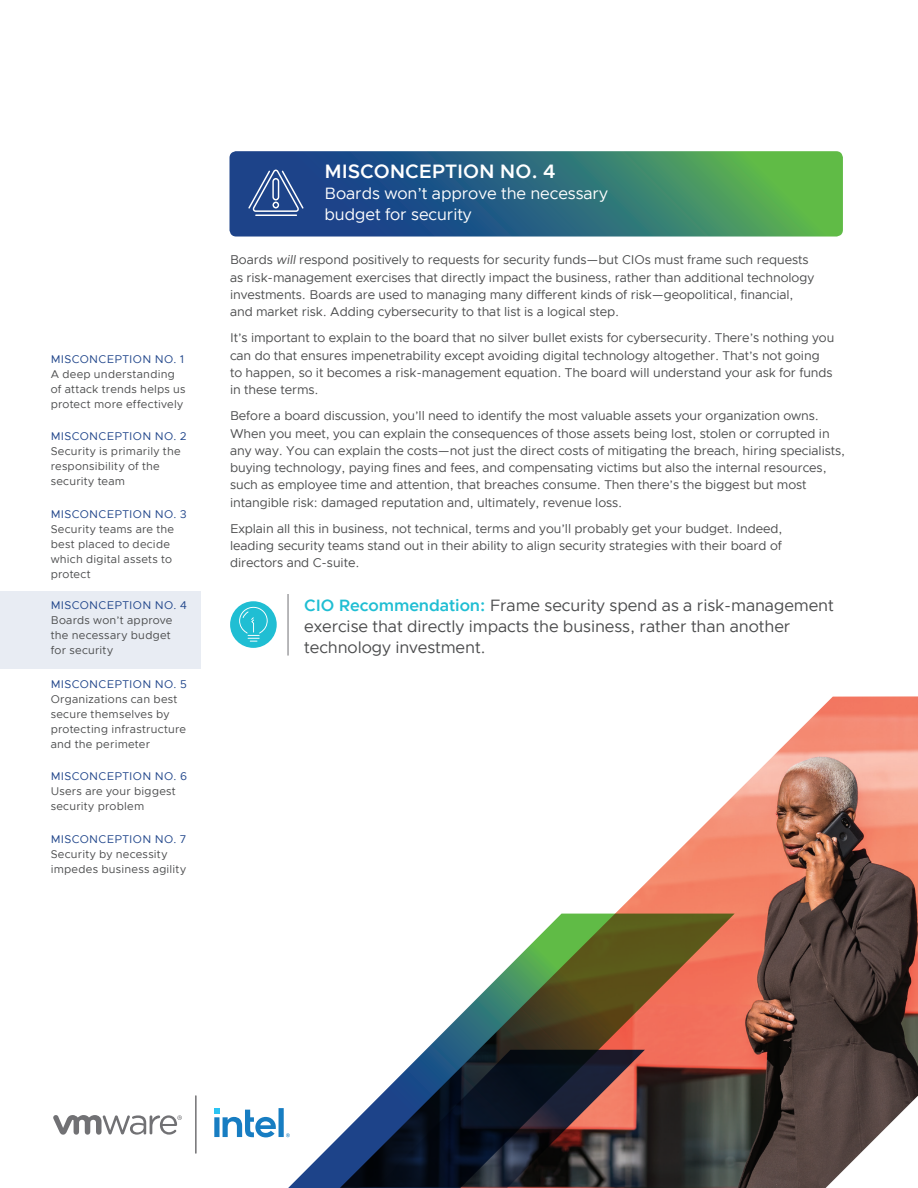
<style>
.page{position:relative;width:918px;height:1188px;background:#fff}
.page>*{position:absolute;margin:0;border:0;box-sizing:border-box;transform-origin:0 0}
.t1{font:600 19.5px "Metropolis";letter-spacing:-.005em;color:#fff}
.t2{font:16.5px/21px "Metropolis";letter-spacing:-.005em;color:#4b4c4d}
.t3{font:16.5px/21px "Metropolis";letter-spacing:-.005em;color:#fff}
.t4{font:12.75px/17.2px "Metropolis";letter-spacing:-.005em;color:#4b4c4d}
.t5{font:11.25px/15px "Metropolis";letter-spacing:.02em;color:#4b4c4d}
.t6{font:11.25px "Metropolis";letter-spacing:.03em;color:#1d4389}
.s1{font-style:italic}
.s2{font-weight:600;color:#20bed3}
</style>
<div class="page">
<div style="left:0;top:591px;width:201px;height:77px;background:#e8ecf3"></div>
<hr style="left:195px;top:1096px;width:2px;height:57px;background:#636265">
<svg style="left:53px;top:1115px;width:129px;height:20px"></svg>
<svg style="left:214px;top:1108px;width:60px;height:29px"></svg>
<svg style="left:230px;top:151px;width:613px;height:86px;background:#347475"></svg>
<div style="left:230px;top:601px;width:47px;height:47px;background:#20bed3;border-radius:50%"></div>
<svg style="left:239px;top:607px;width:29px;height:35px"></svg>
<img style="left:561px;top:696px;width:357px;height:492px">
<svg style="left:274px;top:914px;width:461px;height:274px"></svg>
<svg style="left:332px;top:1050px;width:313px;height:138px;background:#3e3f4f"></svg>
<hr style="left:288px;top:594px;width:1px;height:62px;background:#717174">
<hr style="left:255px;top:214px;width:42px;height:2px;background:#fff">
<svg style="left:248px;top:170px;width:56px;height:42px;background:#45649e"></svg>
<p class="t6" style="left:51px;top:353px;width:135px">MISCONCEPTION NO. 1</p>
<p class="t5" style="left:51px;top:367px;width:136px">A deep understanding of attack trends helps us protect more effectively</p>
<p class="t6" style="left:51px;top:429px;width:137px">MISCONCEPTION NO. 2</p>
<p class="t5" style="left:51px;top:443px;width:131px">Security is primarily the responsibility of the security team</p>
<p class="t6" style="left:51px;top:507px;width:137px">MISCONCEPTION NO. 3</p>
<p class="t5" style="left:51px;top:521px;width:125px">Security teams are the best placed to decide which digital assets to protect</p>
<p class="t6" style="left:51px;top:599px;width:137px">MISCONCEPTION NO. 4</p>
<p class="t5" style="left:51px;top:613px;width:123px">Boards won’t approve the necessary budget for security</p>
<p class="t6" style="left:51px;top:677px;width:137px">MISCONCEPTION NO. 5</p>
<p class="t5" style="left:51px;top:692px;width:137px">Organizations can best secure themselves by protecting infrastructure and the perimeter</p>
<p class="t6" style="left:51px;top:769px;width:138px">MISCONCEPTION NO. 6</p>
<p class="t5" style="left:51px;top:784px;width:127px">Users are your biggest security problem</p>
<p class="t6" style="left:51px;top:832px;width:137px">MISCONCEPTION NO. 7</p>
<p class="t5" style="left:51px;top:846px;width:137px">Security by necessity impedes business agility</p>
<h1 class="t1" style="left:325px;top:159px;width:232px">MISCONCEPTION NO. 4</h1>
<p class="t3" style="left:325px;top:183px;width:285px">Boards won’t approve the necessary budget for security</p>
<p class="t4" style="left:230px;top:251px;width:586px">Boards <span class="s1">will</span> respond positively to requests for security funds—but CIOs must frame such requests as risk-management exercises that directly impact the business, rather than additional technology investments. Boards are used to managing many different kinds of risk—geopolitical, financial, and market risk. Adding cybersecurity to that list is a logical step.</p>
<p class="t4" style="left:230px;top:329px;width:606px">It’s important to explain to the board that no silver bullet exists for cybersecurity. There’s nothing you can do that ensures impenetrability except avoiding digital technology altogether. That’s not going to happen, so it becomes a risk-management equation. The board will understand your ask for funds in these terms.</p>
<p class="t4" style="left:230px;top:407px;width:617px">Before a board discussion, you’ll need to identify the most valuable assets your organization owns.<br>When you meet, you can explain the consequences of those assets being lost, stolen or corrupted in any way. You can explain the costs—not just the direct costs of mitigating the breach, hiring specialists, buying technology, paying fines and fees, and compensating victims but also the internal resources, such as employee time and attention, that breaches consume. Then there’s the biggest but most intangible risk: damaged reputation and, ultimately, revenue loss.</p>
<p class="t4" style="left:230px;top:520px;width:554px;text-align:justify">Explain all this in business, not technical, terms and you’ll probably get your budget. Indeed, leading security teams stand out in their ability to align security strategies with their board of directors and C-suite.</p>
<p class="t2" style="left:304px;top:595px;width:531px"><span class="s2">CIO Recommendation:</span> Frame security spend as a risk-management exercise that directly impacts the business, rather than another technology investment.</p>
</div>
